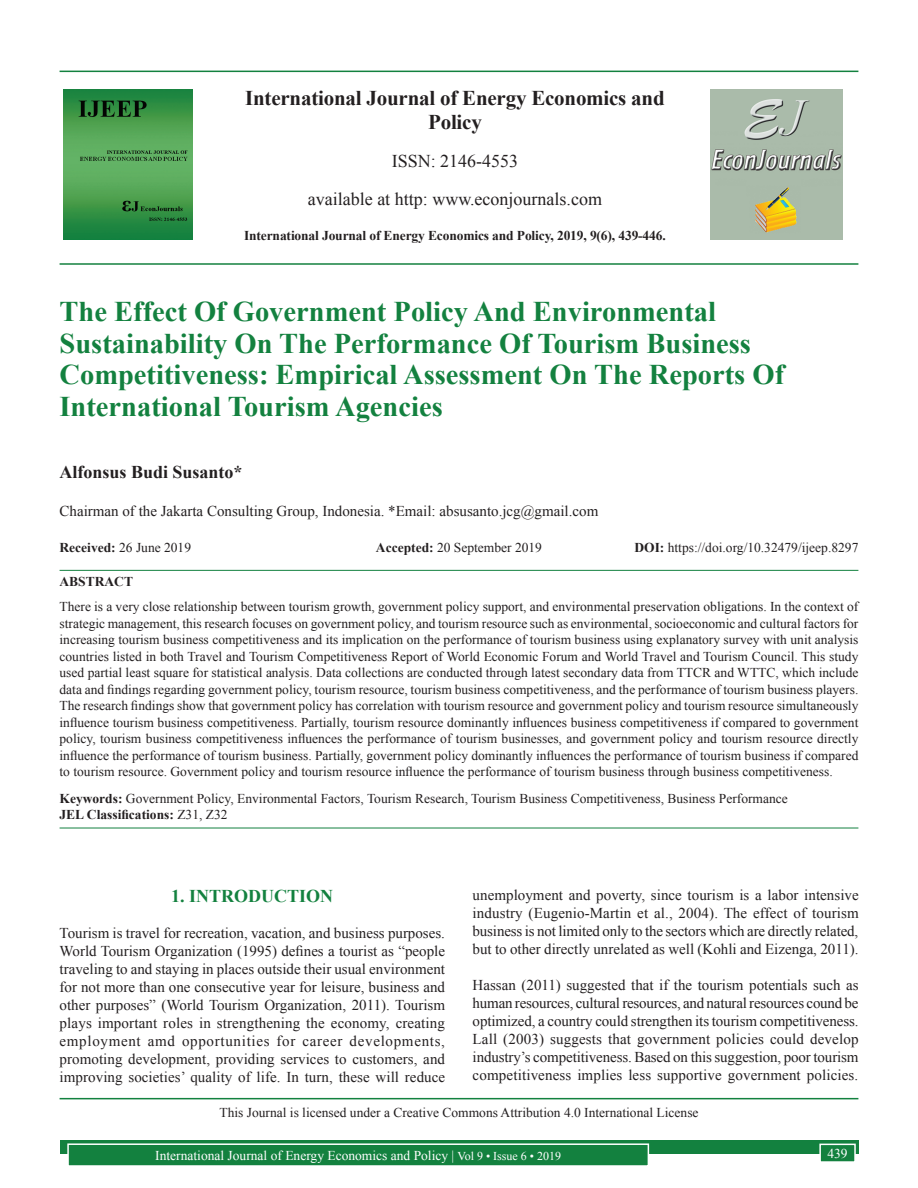
<style>
.page{position:relative;width:918px;height:1188px;background:#fff}
.page>*{position:absolute;margin:0;border:0;box-sizing:border-box;transform-origin:0 0}
.AT{font:700 28.5px/31.5px "Times New Roman";color:#13813f}
.JN{font:700 21px/24px "Times New Roman";letter-spacing:-.01em;color:#231f20;text-align:center}
.ISSN{font:18px "Times New Roman";color:#231f20}
.AU{font:700 18px "Times New Roman";color:#231f20}
.t1{font:700 18px "Times New Roman";color:#13813f}
.TX{font:15px/18px "Times New Roman";letter-spacing:.005em;color:#231f20;text-align:justify}
.AFF{font:15px "Times New Roman";color:#231f20}
.ABS{font:13.5px/16.5px "Times New Roman";color:#231f20;text-align:justify}
.KWD{font:13.5px/16.2px "Times New Roman";color:#231f20}
.HIS{font:13.5px "Times New Roman";color:#231f20}
.CCA{font:13.5px "Times New Roman";color:#231f20}
.JD{font:700 13.5px "Times New Roman";letter-spacing:-.01em;color:#231f20}
.RF{font:13.5px "Times New Roman";color:#fff}
.ABSH{font:700 13.5px "Times New Roman";color:#231f20}
.Folio{font:13.5px "Times New Roman";color:#fff}
.s1{font-weight:700}
.s2{font-size:12px}
</style>
<div class="page">
<div style="left:60px;top:1140px;width:798px;height:13px;background:#13813f"></div>
<div style="left:68px;top:1144px;width:580px;height:22px;background:#13813f"></div>
<div style="left:67px;top:1143px;width:582px;height:24px;border:2px solid #fff"></div>
<div style="left:820px;top:1144px;width:35px;height:18px;background:#13813f"></div>
<div style="left:819px;top:1144px;width:37px;height:19px;border:2px solid #fff"></div>
<hr style="left:60px;top:71px;width:798px;height:1px;background:#13813f">
<hr style="left:60px;top:263px;width:798px;height:2px;background:#13813f">
<img style="left:64px;top:89px;width:129px;height:151px">
<img style="left:711px;top:89px;width:132px;height:150px">
<hr style="left:60px;top:570px;width:798px;height:1px;background:#13813f">
<hr style="left:60px;top:828px;width:798px;height:1px;background:#13813f">
<hr style="left:60px;top:1098px;width:798px;height:1px;background:#13813f">
<p class="JN" style="left:245px;top:85px;width:421px">International Journal of Energy Economics and<br>Policy</p>
<p class="ISSN" style="left:392px;top:149px;width:128px">ISSN: 2146-4553</p>
<p class="ISSN" style="left:308px;top:187px;width:296px">available at http: www.econjournals.com</p>
<p class="JD" style="left:244px;top:226px;width:423px">International Journal of Energy Economics and Policy, 2019, 9(6), 439-446.</p>
<p class="AT" style="left:60px;top:295px;width:726px">The Effect Of Government Policy And Environmental Sustainability On The Performance Of Tourism Business Competitiveness: Empirical Assessment On The Reports Of International Tourism Agencies</p>
<p class="AU" style="left:60px;top:459px;width:185px">Alfonsus Budi Susanto*</p>
<p class="AFF" style="left:60px;top:501px;width:540px">Chairman of the Jakarta Consulting Group, Indonesia. *Email: absusanto.jcg@gmail.com</p>
<p class="HIS" style="left:60px;top:538px;width:133px"><span class="s1">Received:</span> 26 June 2019</p>
<p class="HIS" style="left:376px;top:538px;width:168px"><span class="s1">Accepted:</span> 20 September 2019</p>
<p class="HIS" style="left:634px;top:538px;width:226px"><span class="s1">DOI:</span> https://doi.org/10.32479/ijeep.8297</p>
<p class="ABSH" style="left:60px;top:572px;width:75px">ABSTRACT</p>
<p class="ABS" style="left:60px;top:598px;width:800px">There is a very close relationship between tourism growth, government policy support, and environmental preservation obligations. In the context of strategic management, this research focuses on government policy, and tourism resource such as environmental, socioeconomic and cultural factors for increasing tourism business competitiveness and its implication on the performance of tourism business using explanatory survey with unit analysis countries listed in both Travel and Tourism Competitiveness Report of World Economic Forum and World Travel and Tourism Council. This study used partial least square for statistical analysis. Data collections are conducted through latest secondary data from TTCR and WTTC, which include data and findings regarding government policy, tourism resource, tourism business competitiveness, and the performance of tourism business players.<br>The research findings show that government policy has correlation with tourism resource and government policy and tourism resource simultaneously influence tourism business competitiveness. Partially, tourism resource dominantly influences business competitiveness if compared to government policy, tourism business competitiveness influences the performance of tourism businesses, and government policy and tourism resource directly influence the performance of tourism business. Partially, government policy dominantly influences the performance of tourism business if compared to tourism resource. Government policy and tourism resource influence the performance of tourism business through business competitiveness.</p>
<p class="KWD" style="left:60px;top:790px;width:730px"><span class="s1">Keywords:</span> Government Policy, Environmental Factors, Tourism Research, Tourism Business Competitiveness, Business Performance<br><span class="s1">JEL Classifications:</span> Z31, Z32</p>
<p class="TX" style="left:473px;top:886px;width:388px">unemployment and poverty, since tourism is a labor intensive industry (Eugenio-Martin et al., 2004). The effect of tourism business is not limited only to the sectors which are directly related, but to other directly unrelated as well (Kohli and Eizenga, 2011).</p>
<p class="TX" style="left:473px;top:976px;width:388px">Hassan (2011) suggested that if the tourism potentials such as human resources, cultural resources, and natural resources cound be optimized, a country could strengthen its tourism competitiveness.<br>Lall (2003) suggests that government policies could develop industry’s competitiveness. Based on this suggestion, poor tourism competitiveness implies less supportive government policies.</p>
<p class="CCA" style="left:219px;top:1104px;width:481px">This Journal is licensed under a Creative Commons Attribution 4.0 International License</p>
<h1 class="t1" style="left:171px;top:883px;width:163px">1. INTRODUCTION</h1>
<p class="TX" style="left:60px;top:924px;width:387px">Tourism is travel for recreation, vacation, and business purposes.<br>World Tourism Organization (1995) defines a tourist as “people traveling to and staying in places outside their usual environment for not more than one consecutive year for leisure, business and other purposes” (World Tourism Organization, 2011). Tourism plays important roles in strengthening the economy, creating employment amd opportunities for career developments, promoting development, providing services to customers, and improving societies’ quality of life. In turn, these will reduce</p>
<p class="RF" style="left:155px;top:1146px;width:407px">International Journal of Energy Economics and Policy | <span class="s2">Vol 9 • Issue 6 • 2019</span></p>
<p class="Folio" style="left:827px;top:1144px;width:22px">439</p>
</div>
